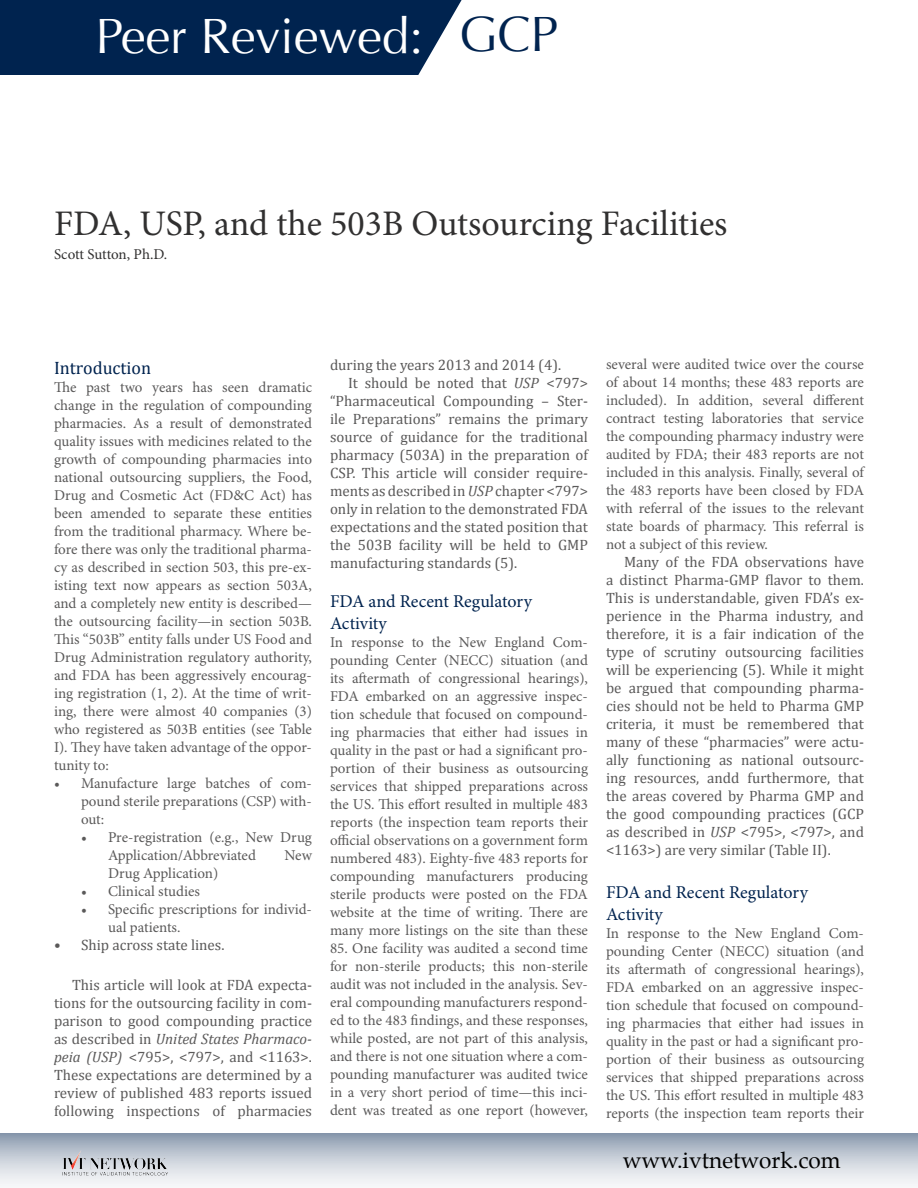
<style>
.page{position:relative;width:918px;height:1188px;background:#fff}
.page>*{position:absolute;margin:0;border:0;box-sizing:border-box;transform-origin:0 0}
.t1{font:49.5px "Optima";color:#fff}
.t2{font:36px "Minion Pro";color:#313030}
.t3{font:22.5px "Palatino";color:#000}
.GXP_Head{font:18px "Minion Pro";color:#00234f}
.GXP_Head-2{font:18px "Cambria";color:#00234f}
.GXP_Body{font:15px/18px "Minion Pro";color:#5a5959;text-align:justify}
.GXP_Body-2{font:15px/18px "Cambria";color:#5a5959;text-align:justify}
.t4{font:15px "Minion Pro";letter-spacing:-.01em;color:#313030}
.s1{color:#00234f}
.s2{font-style:italic}
</style>
<div class="page">
<div style="left:76px;top:0;width:386px;height:75px;background:#00234f"></div>
<div style="left:0;top:0;width:76px;height:75px;background:#00234f"></div>
<div style="left:0;top:1133px;width:918px;height:55px;background:linear-gradient(to bottom,#909fb2,#fff)"></div>
<img style="left:62px;top:1150px;width:106px;height:25px">
<p class="t1" style="left:95px;top:7px;width:464px">Peer Reviewed: <span class="s1">GCP</span></p>
<p class="t2" style="left:54px;top:202px;width:675px">FDA, USP, and the 503B Outsourcing Facilities</p>
<p class="t4" style="left:54px;top:246px;width:115px">Scott Sutton, Ph.D.</p>
<p class="GXP_Head-2" style="left:54px;top:357px;width:99px">Introduction</p>
<p class="GXP_Body" style="left:54px;top:379px;width:260px">The past two years has seen dramatic change in the regulation of compounding pharmacies. As a result of demonstrated quality issues with medicines related to the growth of compounding pharmacies into national outsourcing suppliers, the Food, Drug and Cosmetic Act (FD&amp;C Act) has been amended to separate these entities from the traditional pharmacy. Where be&shy;fore there was only the traditional pharma&shy;cy as described in section 503, this pre-ex&shy;isting text now appears as section 503A, and a completely new entity is described— the outsourcing facility—in section 503B.<br>This “503B” entity falls under US Food and Drug Administration regulatory authority, and FDA has been aggressively encourag&shy;ing registration (1, 2). At the time of writ&shy;ing, there were almost 40 companies (3) who registered as 503B entities (see Table I). They have taken advantage of the oppor&shy;tunity to:</p>
<p class="GXP_Body" style="left:81px;top:775px;width:233px;text-indent:-27px">• Manufacture large batches of com&shy;pound sterile preparations (CSP) with&shy;out:</p>
<p class="GXP_Body" style="left:108px;top:829px;width:206px;text-indent:-27px">• Pre-registration (e.g., New Drug<br>Application/Abbreviated</p>
<p class="GXP_Body" style="left:284px;top:847px;width:29px">New</p>
<p class="GXP_Body" style="left:108px;top:865px;width:112px">Drug Application)</p>
<p class="GXP_Body" style="left:81px;top:883px;width:120px">• Clinical studies</p>
<p class="GXP_Body" style="left:108px;top:901px;width:206px;text-indent:-27px">• Specific prescriptions for individ&shy;ual patients.</p>
<p class="GXP_Body-2" style="left:54px;top:936px;width:172px">• Ship across state lines.</p>
<p class="GXP_Body-2" style="left:54px;top:975px;width:260px;text-indent:18px">This article will look at FDA expecta&shy;tions for the outsourcing facility in com&shy;parison to good compounding practice as described in <span class="s2">United States Pharmaco&shy;peia (USP)</span> &lt;795&gt;, &lt;797&gt;, and &lt;1163&gt;.<br>These expectations are determined by a review of published 483 reports issued following inspections of pharmacies</p>
<p class="GXP_Body-2" style="left:330px;top:356px;width:233px">during the years 2013 and 2014 (4).</p>
<p class="GXP_Body-2" style="left:330px;top:374px;width:260px;text-indent:18px">It should be noted that <span class="s2">USP</span> &lt;797&gt; “Pharmaceutical Compounding – Ster&shy;ile Preparations” remains the primary source of guidance for the traditional pharmacy (503A) in the preparation of CSP. This article will consider require&shy;ments as described in<span class="s2">USP</span> chapter &lt;797&gt; only in relation to the demonstrated FDA expectations and the stated position that the 503B facility will be held to GMP manufacturing standards (5).</p>
<p class="GXP_Head" style="left:330px;top:591px;width:203px">FDA and Recent Regulatory</p>
<p class="GXP_Head" style="left:330px;top:613px;width:58px">Activity</p>
<p class="GXP_Body" style="left:330px;top:634px;width:260px">In response to the New England Com&shy;pounding Center (NECC) situation (and its aftermath of congressional hearings), FDA embarked on an aggressive inspec&shy;tion schedule that focused on compound&shy;ing pharmacies that either had issues in quality in the past or had a significant pro&shy;portion of their business as outsourcing services that shipped preparations across the US. This effort resulted in multiple 483 reports (the inspection team reports their official observations on a government form numbered 483). Eighty-five 483 reports for compounding manufacturers producing sterile products were posted on the FDA website at the time of writing. There are many more listings on the site than these</p>
<p class="GXP_Body" style="left:330px;top:940px;width:260px">85. One facility was audited a second time for non-sterile products; this non-sterile audit was not included in the analysis. Sev&shy;eral compounding manufacturers respond&shy;ed to the 483 findings, and these responses, while posted, are not part of this analysis, and there is not one situation where a com&shy;pounding manufacturer was audited twice in a very short period of time—this inci&shy;dent was treated as one report (however,</p>
<p class="GXP_Body" style="left:606px;top:356px;width:260px">several were audited twice over the course of about 14 months; these 483 reports are included). In addition, several different contract testing laboratories that service the compounding pharmacy industry were audited by FDA; their 483 reports are not included in this analysis. Finally, several of the 483 reports have been closed by FDA with referral of the issues to the relevant state boards of pharmacy. This referral is not a subject of this review.</p>
<p class="GXP_Body-2" style="left:606px;top:553px;width:260px;text-indent:18px">Many of the FDA observations have a distinct Pharma-GMP flavor to them.<br>This is understandable, given FDA’s ex&shy;perience in the Pharma industry, and therefore, it is a fair indication of the type of scrutiny outsourcing facilities will be experiencing (5). While it might be argued that compounding pharma&shy;cies should not be held to Pharma GMP criteria, it must be remembered that many of these “pharmacies” were actu&shy;ally functioning as national outsourc&shy;ing resources, andd furthermore, that the areas covered by Pharma GMP and the good compounding practices (GCP as described in <span class="s2">USP</span> &lt;795&gt;, &lt;797&gt;, and &lt;1163&gt;) are very similar (Table II).</p>
<p class="GXP_Head" style="left:606px;top:882px;width:203px">FDA and Recent Regulatory</p>
<p class="GXP_Head" style="left:606px;top:903px;width:58px">Activity</p>
<p class="GXP_Body" style="left:606px;top:925px;width:260px">In response to the New England Com&shy;pounding Center (NECC) situation (and its aftermath of congressional hearings), FDA embarked on an aggressive inspec&shy;tion schedule that focused on compound&shy;ing pharmacies that either had issues in quality in the past or had a significant pro&shy;portion of their business as outsourcing services that shipped preparations across the US. This effort resulted in multiple 483 reports (the inspection team reports their</p>
<h3 class="t3" style="left:623px;top:1142px;width:219px">www.ivtnetwork.com</h3>
</div>
